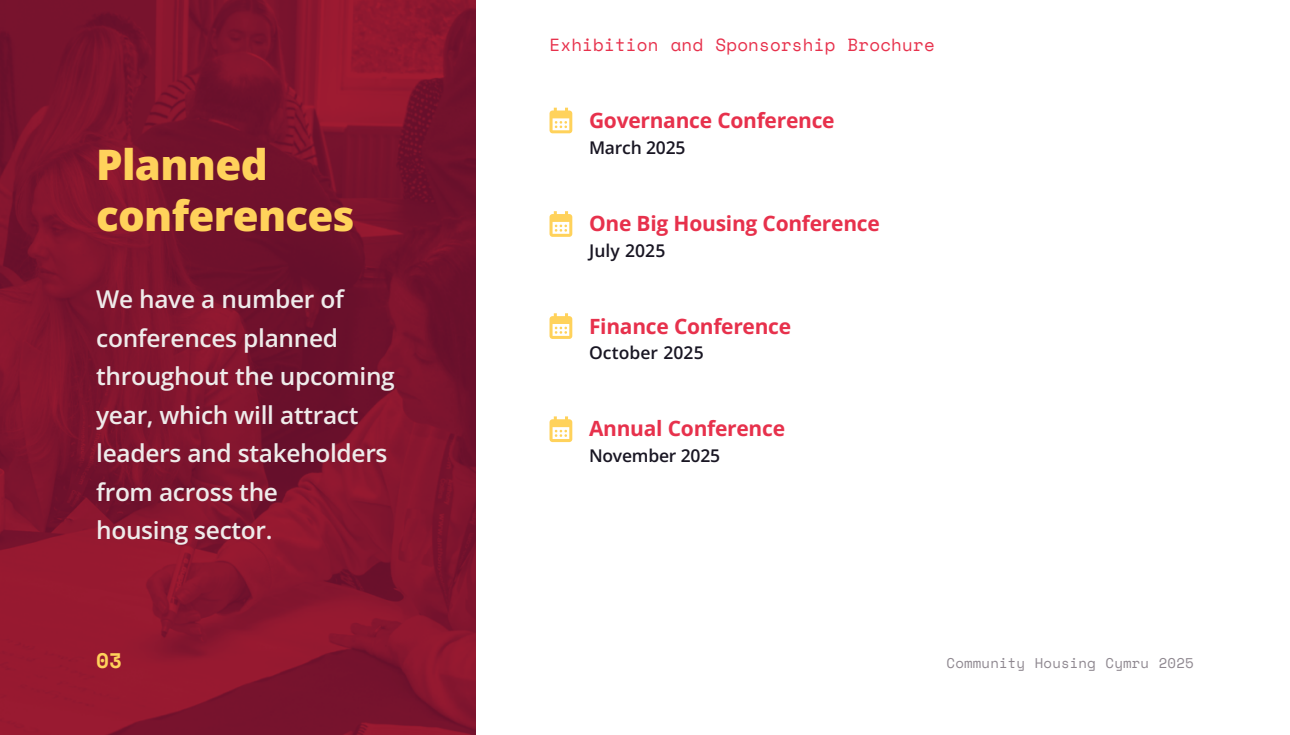
<style>
.page{position:relative;width:1290px;height:735px;background:#fff}
.page>*{position:absolute;margin:0;border:0;box-sizing:border-box;transform-origin:0 0}
.Heading_3{font:800 42px/51.3px "Open Sans";letter-spacing:-.015em;color:#ffd25b}
.Heading_5{font:600 24.5px/38.5px "Open Sans";letter-spacing:-.015em;color:#eeebea}
.Heading_5-2{font:700 21px "Open Sans";letter-spacing:-.015em;color:#e7314c}
.t1{font:700 21px "Space Mono";color:#ffd25b}
.t2{font:17.5px "Space Mono";letter-spacing:.01em;color:#e7314c}
.Heading_5-3{font:600 17.5px "Open Sans";letter-spacing:-.015em;color:#191623}
.Body_NoIndent{font:600 17.5px "Open Sans";letter-spacing:.005em;color:#191623}
.t3{font:14px "Space Mono";letter-spacing:.01em;color:#8f8890}
</style>
<div class="page">
<img style="left:0;top:0;width:475px;height:734px">
<svg style="left:549px;top:108px;width:23px;height:25px"></svg>
<svg style="left:549px;top:211px;width:23px;height:26px"></svg>
<svg style="left:549px;top:313px;width:23px;height:26px"></svg>
<svg style="left:549px;top:416px;width:23px;height:26px"></svg>
<p class="Heading_3" style="left:96px;top:138px;width:260px">Planned conferences</p>
<p class="Heading_5" style="left:96px;top:279px;width:300px">We have a number of conferences planned throughout the upcoming year, which will attract leaders and stakeholders from across the</p>
<p class="Heading_5" style="left:96px;top:510px;width:178px">housing sector.</p>
<p class="t2" style="left:549px;top:32px;width:387px">Exhibition and Sponsorship Brochure</p>
<p class="Heading_5-2" style="left:589px;top:106px;width:247px">Governance Conference</p>
<p class="Heading_5-3" style="left:589px;top:136px;width:98px">March 2025</p>
<p class="Heading_5-2" style="left:589px;top:208px;width:292px">One Big Housing Conference</p>
<p class="Body_NoIndent" style="left:589px;top:238px;width:78px">July 2025</p>
<p class="Heading_5-2" style="left:589px;top:311px;width:204px">Finance Conference</p>
<p class="Body_NoIndent" style="left:589px;top:341px;width:116px">October 2025</p>
<p class="Heading_5-2" style="left:589px;top:414px;width:197px">Annual Conference</p>
<p class="Heading_5-3" style="left:589px;top:443px;width:133px">November 2025</p>
<p class="t1" style="left:96px;top:643px;width:27px">03</p>
<p class="t3" style="left:946px;top:651px;width:249px">Community Housing Cymru 2025</p>
</div>
